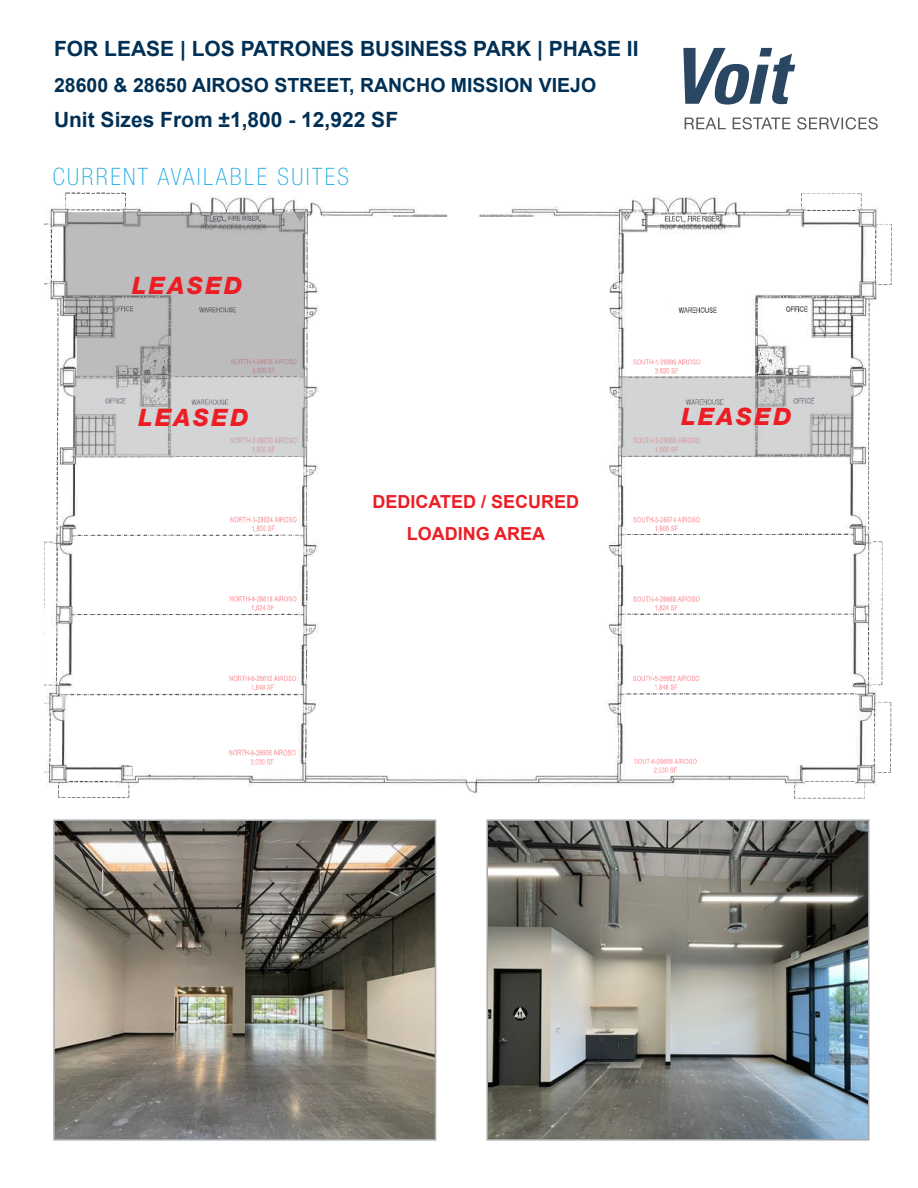
<style>
.page{position:relative;width:918px;height:1188px;background:#fff}
.page>*{position:absolute;margin:0;border:0;box-sizing:border-box;transform-origin:0 0}
.t1{font:100 condensed 24px "Helvetica Neue LT Std";letter-spacing:.1em;color:#25aee5}
.t2{font:italic 800 24px "Helvetica Neue LT Std";letter-spacing:.1em;color:#ed1d24}
.t3{font:700 21px "Arial";color:#003055}
.t4{font:700 19.5px "Arial";color:#003055}
.Subhead{font:700 18px "Arial";color:#ed1d24}
</style>
<div class="page">
<img style="left:47px;top:195px;width:831px;height:598px">
<img style="left:878px;top:223px;width:14px;height:63px">
<img style="left:872px;top:699px;width:20px;height:76px">
<img style="left:871px;top:540px;width:12px;height:148px">
<img style="left:873px;top:228px;width:5px;height:52px">
<img style="left:867px;top:302px;width:5px;height:230px">
<img style="left:793px;top:778px;width:74px;height:21px">
<img style="left:800px;top:193px;width:64px;height:21px">
<img style="left:852px;top:690px;width:5px;height:6px">
<img style="left:865px;top:540px;width:6px;height:142px">
<img style="left:44px;top:540px;width:10px;height:235px">
<img style="left:68px;top:212px;width:784px;height:487px">
<img style="left:54px;top:545px;width:5px;height:137px">
<img style="left:47px;top:710px;width:6px;height:54px">
<img style="left:44px;top:223px;width:10px;height:63px">
<img style="left:55px;top:302px;width:4px;height:230px">
<img style="left:68px;top:778px;width:52px;height:5px">
<img style="left:64px;top:192px;width:64px;height:20px">
<img style="left:57px;top:783px;width:74px;height:16px">
<img style="left:228px;top:674px;width:69px;height:19px">
<img style="left:228px;top:748px;width:69px;height:19px">
<img style="left:228px;top:595px;width:69px;height:19px">
<img style="left:229px;top:515px;width:68px;height:19px">
<img style="left:303px;top:726px;width:5px;height:36px">
<img style="left:304px;top:647px;width:4px;height:35px">
<img style="left:304px;top:567px;width:4px;height:36px">
<img style="left:306px;top:332px;width:4px;height:33px">
<img style="left:306px;top:236px;width:4px;height:36px">
<img style="left:633px;top:357px;width:68px;height:16px">
<img style="left:633px;top:756px;width:65px;height:19px">
<img style="left:631px;top:595px;width:70px;height:19px">
<img style="left:631px;top:515px;width:70px;height:19px">
<svg style="left:612px;top:387px;width:7px;height:11px"></svg>
<svg style="left:611px;top:283px;width:8px;height:8px"></svg>
<img style="left:616px;top:726px;width:4px;height:36px">
<img style="left:618px;top:332px;width:4px;height:33px">
<img style="left:618px;top:236px;width:4px;height:36px">
<img style="left:678px;top:305px;width:39px;height:11px">
<img style="left:659px;top:209px;width:63px;height:16px">
<img style="left:626px;top:457px;width:128px;height:4px">
<img style="left:626px;top:373px;width:128px;height:3px">
<img style="left:763px;top:294px;width:42px;height:5px">
<svg style="left:798px;top:368px;width:8px;height:8px"></svg>
<img style="left:784px;top:305px;width:25px;height:11px">
<svg style="left:65px;top:212px;width:241px;height:164px;background:#b6b6b8"></svg>
<img style="left:56px;top:822px;width:377px;height:316px">
<div style="left:53px;top:819px;width:383px;height:322px;border:2px solid #a7a9ac"></div>
<img style="left:489px;top:822px;width:377px;height:316px">
<div style="left:486px;top:819px;width:383px;height:322px;border:2px solid #a7a9ac"></div>
<svg style="left:620px;top:376px;width:233px;height:81px;background:#cacacc"></svg>
<svg style="left:73px;top:376px;width:234px;height:81px;background:#cbcbcc"></svg>
<svg style="left:685px;top:118px;width:41px;height:11px"></svg>
<svg style="left:733px;top:117px;width:57px;height:13px"></svg>
<svg style="left:797px;top:117px;width:81px;height:13px"></svg>
<svg style="left:683px;top:48px;width:112px;height:57px"></svg>
<p class="t3" style="left:54px;top:33px;width:586px">FOR LEASE | LOS PATRONES BUSINESS PARK | PHASE II</p>
<p class="t4" style="left:54px;top:72px;width:544px">28600 &amp; 28650 AIROSO STREET, RANCHO MISSION VIEJO</p>
<p class="t3" style="left:54px;top:105px;width:346px">Unit Sizes From ±1,800 - 12,922 SF</p>
<p class="t1" style="left:53px;top:163px;width:298px">CURRENT AVAILABLE SUITES</p>
<p class="t2" style="left:132px;top:271px;width:112px">LEASED</p>
<p class="t2" style="left:138px;top:404px;width:112px">LEASED</p>
<p class="t2" style="left:681px;top:402px;width:112px">LEASED</p>
<p class="Subhead" style="left:372px;top:489px;width:208px">DEDICATED / SECURED</p>
<p class="Subhead" style="left:407px;top:521px;width:140px">LOADING AREA</p>
</div>
